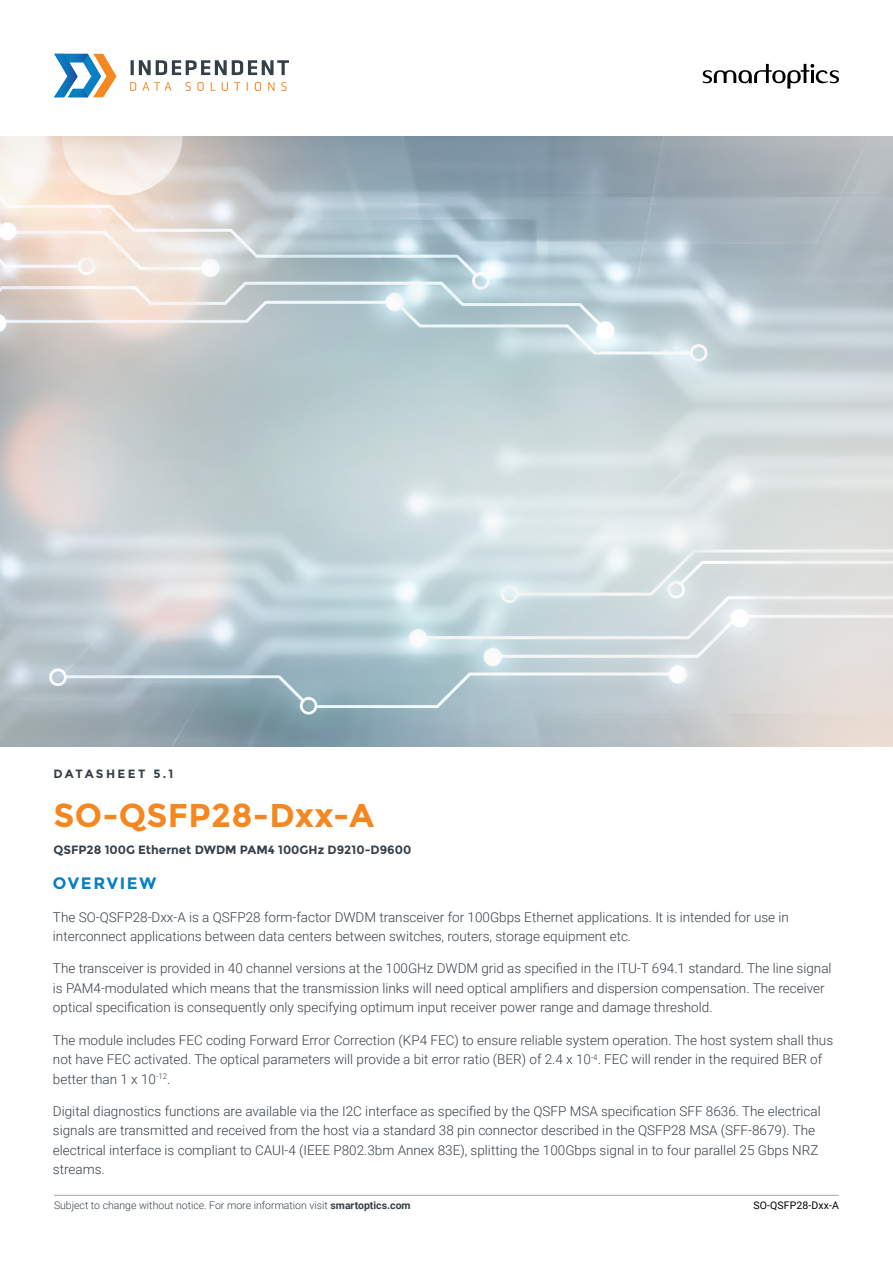
<style>
.page{position:relative;width:893px;height:1263px;background:#fff}
.page>*{position:absolute;margin:0;border:0;box-sizing:border-box;transform-origin:0 0}
.t1{font:700 33px "Montserrat";letter-spacing:.01em;color:#f58720}
.t2{font:700 16.5px "Montserrat";letter-spacing:.1em;color:#0580c4}
.t3{font:300 13.5px/19.5px "Roboto";color:#364048}
.t4{font:700 12px "Montserrat";color:#364048}
.t5{font:700 12px "Montserrat";letter-spacing:.195em;color:#364048}
.t6{font:300 10.5px "Roboto";color:#364048}
.t7{font:10.5px "Roboto";letter-spacing:.01em;color:#000}
.s1{font-weight:700}
</style>
<div class="page">
<hr style="left:54px;top:1195px;width:785px;height:1px;background:#a7a9ac">
<svg style="left:131px;top:60px;width:158px;height:15px"></svg>
<svg style="left:130px;top:82px;width:6px;height:9px"></svg>
<svg style="left:142px;top:82px;width:30px;height:9px"></svg>
<svg style="left:186px;top:82px;width:5px;height:9px"></svg>
<svg style="left:197px;top:82px;width:7px;height:9px"></svg>
<svg style="left:211px;top:82px;width:5px;height:9px"></svg>
<svg style="left:222px;top:82px;width:6px;height:9px"></svg>
<svg style="left:234px;top:82px;width:6px;height:9px"></svg>
<svg style="left:255px;top:82px;width:6px;height:9px"></svg>
<svg style="left:268px;top:82px;width:7px;height:9px"></svg>
<svg style="left:281px;top:82px;width:6px;height:9px"></svg>
<svg style="left:54px;top:54px;width:63px;height:43px"></svg>
<svg style="left:703px;top:64px;width:136px;height:25px"></svg>
<p class="t5" style="left:53px;top:767px;width:121px">DATASHEET 5.1</p>
<h1 class="t1" style="left:53px;top:796px;width:322px">SO-QSFP28-Dxx-A</h1>
<p class="t4" style="left:53px;top:843px;width:359px">QSFP28 100G Ethernet DWDM PAM4 100GHz D9210-D9600</p>
<p class="t2" style="left:53px;top:874px;width:105px">OVERVIEW</p>
<p class="t3" style="left:53px;top:906px;width:737px">The SO-QSFP28-Dxx-A is a QSFP28 form-factor DWDM transceiver for 100Gbps Ethernet applications. It is intended for use in interconnect applications between data centers between switches, routers, storage equipment etc.</p>
<p class="t3" style="left:53px;top:958px;width:780px">The transceiver is provided in 40 channel versions at the 100GHz DWDM grid as specified in the ITU-T 694.1 standard. The line signal is PAM4-modulated which means that the transmission links will need optical amplifiers and dispersion compensation. The receiver optical specification is consequently only specifying optimum input receiver power range and damage threshold.</p>
<p class="t3" style="left:53px;top:1029px;width:782px">The module includes FEC coding Forward Error Correction (KP4 FEC) to ensure reliable system operation. The host system shall thus not have FEC activated. The optical parameters will provide a bit error ratio (BER) of 2.4 x 10<sup>-4</sup>. FEC will render in the required BER of better than 1 x 10<sup>-12</sup>.</p>
<p class="t3" style="left:53px;top:1101px;width:769px">Digital diagnostics functions are available via the I2C interface as specified by the QSFP MSA specification SFF 8636. The electrical signals are transmitted and received from the host via a standard 38 pin connector described in the QSFP28 MSA (SFF-8679). The electrical interface is compliant to CAUI-4 (IEEE P802.3bm Annex 83E), splitting the 100Gbps signal in to four parallel 25 Gbps NRZ streams.</p>
<p class="t6" style="left:54px;top:1198px;width:358px">Subject to change without notice. For more information visit <span class="s1">smartoptics.com</span></p>
<p class="t7" style="left:753px;top:1198px;width:87px">SO-QSFP28-Dxx-A</p>
</div>
